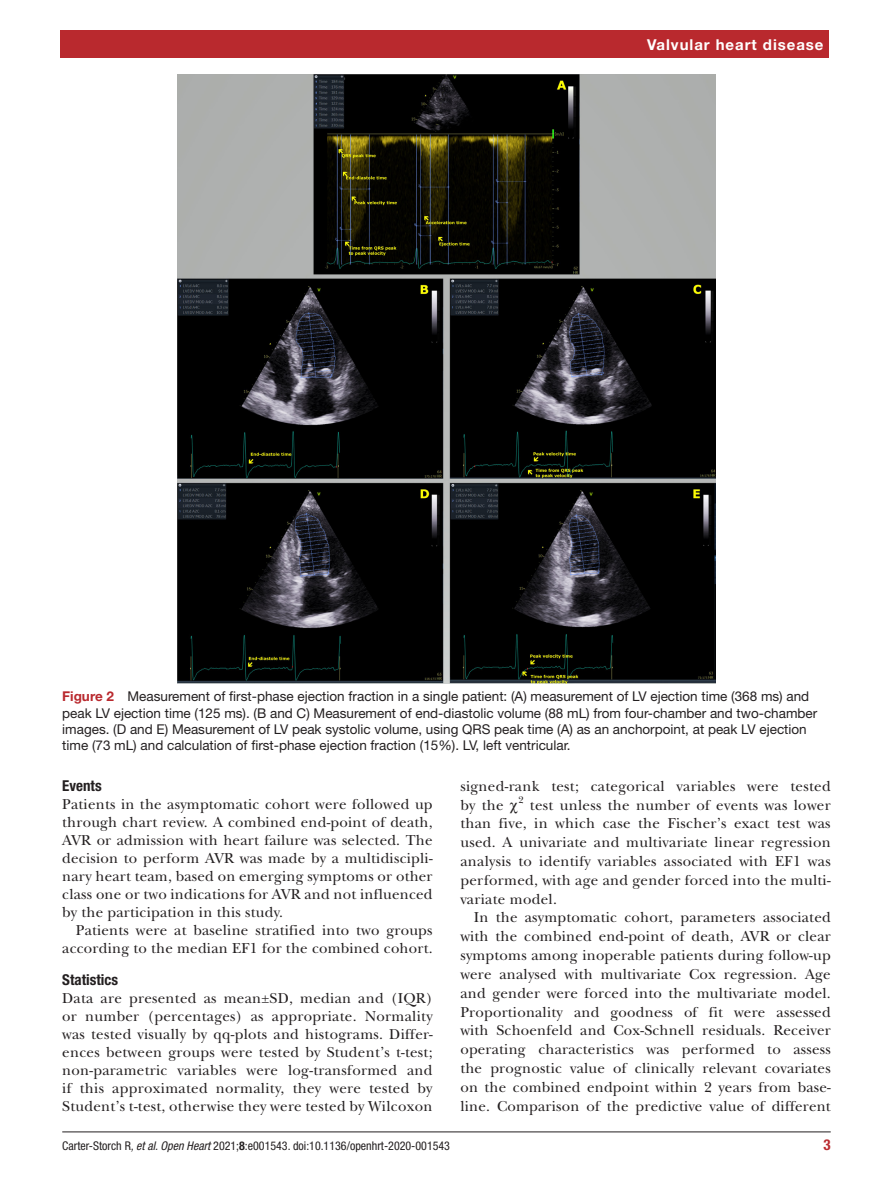
<style>
.page{position:relative;width:893px;height:1191px;background:#fff}
.page>*{position:absolute;margin:0;border:0;box-sizing:border-box;transform-origin:0 0}
.t1{font:15px/18.8px "New Baskerville";letter-spacing:.015em;color:#231f20;text-align:justify}
.t2{font:700 15px "Helvetica Neue LT Std";letter-spacing:.065em;color:#fff}
.t3{font:700 condensed 15px "Helvetica Neue LT Std";color:#231f20}
.t4{font:700 condensed 15px "Helvetica Neue LT Std";color:#b9292e}
.t5{font:13.5px/16.2px "Helvetica Neue LT Std";color:#231f20}
.t6{font:condensed 12px "Helvetica Neue LT Std";color:#231f20}
.t7{font:9.9px "New Baskerville";color:#231f20}
.s1{font-weight:700;color:#b9292e}
.s2{font-style:italic}
.s3{font-weight:700}
</style>
<div class="page">
<hr style="left:62px;top:1131px;width:769px;height:1px;background:#231f20">
<div style="left:61px;top:31px;width:768px;height:27px;background:#b9292e"></div>
<img style="left:177px;top:74px;width:538px;height:609px">
<p class="t2" style="left:647px;top:35px;width:178px">Valvular heart disease</p>
<p class="t5" style="left:62px;top:688px;width:757px"><span class="s1">Figure 2</span> Measurement of first-phase ejection fraction in a single patient: (A) measurement of LV ejection time (368 ms) and peak LV ejection time (125 ms). (B and C) Measurement of end-diastolic volume (88 mL) from four-chamber and two-chamber images. (D and E) Measurement of LV peak systolic volume, using QRS peak time (A) as an anchorpoint, at peak LV ejection time (73 mL) and calculation of first-phase ejection fraction (15%). LV, left ventricular.</p>
<p class="t3" style="left:62px;top:777px;width:41px">Events</p>
<p class="t1" style="left:62px;top:795px;width:372px;line-height:18px">Patients in the asymptomatic cohort were followed up through chart review. A combined end-point of death, AVR or admission with heart failure was selected. The decision to perform AVR was made by a multidiscipli&shy;nary heart team, based on emerging symptoms or other class one or two indications for AVR and not influenced by the participation in this study.</p>
<p class="t1" style="left:62px;top:921px;width:372px;line-height:18px;text-align:right">Patients were at baseline stratified into two groups according to the median EF1 for the combined cohort.</p>
<p class="t3" style="left:62px;top:970px;width:57px">Statistics</p>
<p class="t1" style="left:62px;top:989px;width:372px;line-height:18px">Data are presented as mean±SD, median and (IQR) or number (percentages) as appropriate. Normality was tested visually by qq-plots and histograms. Differ&shy;ences between groups were tested by Student’s t-test; non-parametric variables were log-transformed and if this approximated normality, they were tested by Student’s t-test, otherwise they were tested by Wilcoxon</p>
<p class="t1" style="left:460px;top:776px;width:372px">signed-rank test; categorical variables were tested by the</p>
<p class="t7" style="left:518px;top:794px;width:7px">2</p>
<p class="t1" style="left:460px;top:795px;width:372px;text-indent:70px">test unless the number of events was lower than five, in which case the Fischer’s exact test was used. A univariate and multivariate linear regression analysis to identify variables associated with EF1 was performed, with age and gender forced into the multi&shy;variate model.</p>
<p class="t1" style="left:460px;top:908px;width:372px;text-indent:14px">In the asymptomatic cohort, parameters associated with the combined end-point of death, AVR or clear symptoms among inoperable patients during follow-up were analysed with multivariate Cox regression. Age and gender were forced into the multivariate model.<br>Proportionality and goodness of fit were assessed with Schoenfeld and Cox-Schnell residuals. Receiver operating characteristics was performed to assess the prognostic value of clinically relevant covariates on the combined endpoint within 2 years from base&shy;line. Comparison of the predictive value of different</p>
<p class="t6" style="left:62px;top:1139px;width:389px">Carter-Storch R<span class="s2">, et al. Open Heart</span> 2021;<span class="s3">8</span>:e001543. doi:10.1136/openhrt-2020-001543</p>
<p class="t4" style="left:823px;top:1135px;width:9px">3</p>
</div>
